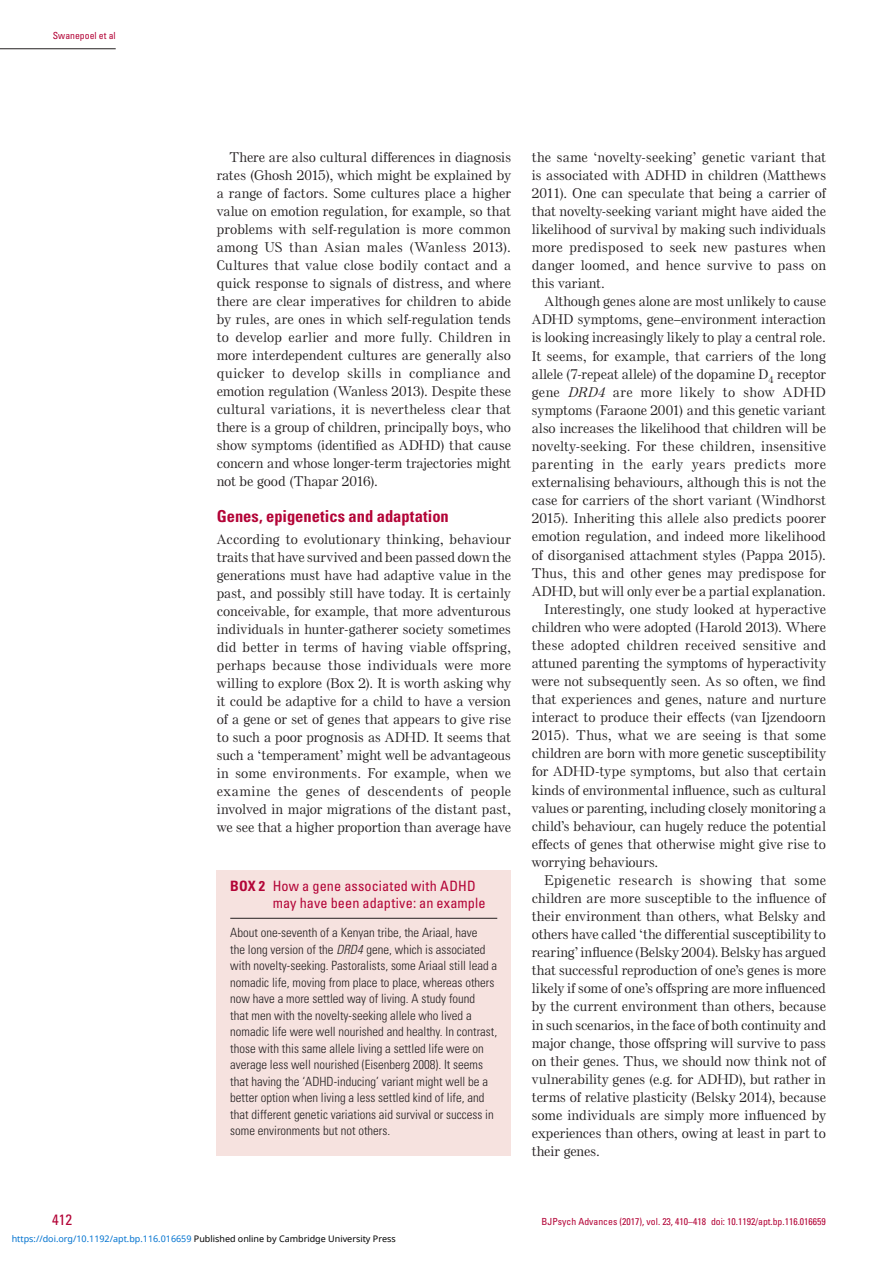
<style>
.page{position:relative;width:893px;height:1263px;background:#fff}
.page>*{position:absolute;margin:0;border:0;box-sizing:border-box;transform-origin:0 0}
.t1{font:700 condensed 16.5px "Univers LT Std";color:#b30437}
.t2{font:condensed 15px "Univers LT Std";color:#b30437}
.t3{font:condensed 14.25px/16.5px "Univers LT Std";letter-spacing:.005em;color:#b30437}
.t4{font:500 13.5px/18px "Else NPL Std";letter-spacing:.02em;color:#231f20;text-align:justify}
.t5{font:500 13.5px "Else NPL Std";letter-spacing:.045em;color:#231f20}
.t6{font:500 13.5px "Else NPL Std";letter-spacing:.04em;color:#231f20}
.t7{font:500 13.5px "Else NPL Std";letter-spacing:.055em;color:#231f20}
.t8{font:300 condensed 12.75px/16.5px "Univers LT Std";color:#231f20}
.t9{font:condensed 9.75px "Univers LT Std";color:#b30437}
.t10{font:9px "Noto Sans";color:#0172cf}
.s1{font-weight:700}
.s2{font-style:italic}
.s3{color:#000}
</style>
<div class="page">
<hr style="left:0;top:49px;width:116px;height:1px;background:#231f20">
<div style="left:217px;top:870px;width:294px;height:286px;background:#f6e2df"></div>
<hr style="left:230px;top:918px;width:267px;height:1px;background:#231f20">
<p class="t9" style="left:53px;top:30px;width:64px">Swanepoel et al</p>
<p class="t4" style="left:217px;top:148px;width:296px;text-indent:13px">There are also cultural differences in diagnosis rates (Ghosh 2015), which might be explained by a range of factors. Some cultures place a higher value on emotion regulation, for example, so that problems with self-regulation is more common among US than Asian males (Wanless 2013).<br>Cultures that value close bodily contact and a quick response to signals of distress, and where there are clear imperatives for children to abide by rules, are ones in which self-regulation tends to develop earlier and more fully. Children in more interdependent cultures are generally also quicker to develop skills in compliance and emotion regulation (Wanless 2013). Despite these cultural variations, it is nevertheless clear that there is a group of children, principally boys, who show symptoms (identified as ADHD) that cause concern and whose longer-term trajectories might not be good (Thapar 2016).</p>
<p class="t1" style="left:217px;top:506px;width:234px">Genes, epigenetics and adaptation</p>
<p class="t4" style="left:217px;top:530px;width:296px">According to evolutionary thinking, behaviour traits that have survived and been passed down the generations must have had adaptive value in the past, and possibly still have today. It is certainly conceivable, for example, that more adventurous individuals in hunter-gatherer society sometimes did better in terms of having viable offspring, perhaps because those individuals were more willing to explore (Box 2). It is worth asking why it could be adaptive for a child to have a version of a gene or set of genes that appears to give rise to such a poor prognosis as ADHD. It seems that such a ‘temperament’ might well be advantageous in some environments. For example, when we examine the genes of descendents of people involved in major migrations of the distant past, we see that a higher proportion than average have</p>
<p class="t3" style="left:273px;top:877px;width:214px;text-indent:-42px"><span class="s1">BOX 2</span> How a gene associated with ADHD may have been adaptive: an example</p>
<p class="t8" style="left:230px;top:924px;width:268px">About one-seventh of a Kenyan tribe, the Ariaal, have<br>the long version of the <span class="s2">DRD4</span> gene, which is associated with novelty-seeking. Pastoralists, some Ariaal still lead a nomadic life, moving from place to place, whereas others now have a more settled way of living. A study found<br>that men with the novelty-seeking allele who lived a nomadic life were well nourished and healthy. In contrast, those with this same allele living a settled life were on average less well nourished (Eisenberg 2008). It seems that having the ‘ADHD-inducing’ variant might well be a better option when living a less settled kind of life, and that different genetic variations aid survival or success in some environments but not others.</p>
<p class="t4" style="left:532px;top:148px;width:296px">the same ‘novelty-seeking’ genetic variant that is associated with ADHD in children (Matthews 2011). One can speculate that being a carrier of that novelty-seeking variant might have aided the likelihood of survival by making such individuals more predisposed to seek new pastures when danger loomed, and hence survive to pass on this variant.</p>
<p class="t4" style="left:545px;top:293px;width:283px">Although genes alone are most unlikely to cause</p>
<p class="t4" style="left:532px;top:311px;width:295px">ADHD symptoms, gene–environment interaction</p>
<p class="t4" style="left:532px;top:329px;width:295px">is looking increasingly likely to play a central role.</p>
<p class="t4" style="left:532px;top:347px;width:296px">It seems, for example, that carriers of the long</p>
<p class="t4" style="left:532px;top:365px;width:295px">allele (7-repeat allele) of the dopamine D<sub>4</sub> receptor</p>
<p class="t5" style="left:532px;top:384px;width:295px">gene <span class="s2">DRD4</span> are more likely to show ADHD</p>
<p class="t4" style="left:532px;top:401px;width:295px">symptoms (Faraone 2001) and this genetic variant</p>
<p class="t4" style="left:532px;top:419px;width:295px">also increases the likelihood that children will be</p>
<p class="t4" style="left:532px;top:437px;width:295px">novelty-seeking. For these children, insensitive</p>
<p class="t7" style="left:532px;top:456px;width:295px">parenting in the early years predicts more</p>
<p class="t4" style="left:532px;top:473px;width:295px">externalising behaviours, although this is not the</p>
<p class="t4" style="left:532px;top:491px;width:295px">case for carriers of the short variant (Windhorst</p>
<p class="t4" style="left:532px;top:510px;width:296px">2015). Inheriting this allele also predicts poorer</p>
<p class="t4" style="left:532px;top:528px;width:296px">emotion regulation, and indeed more likelihood</p>
<p class="t4" style="left:532px;top:546px;width:295px">of disorganised attachment styles (Pappa 2015).</p>
<p class="t4" style="left:532px;top:564px;width:296px">Thus, this and other genes may predispose for</p>
<p class="t4" style="left:532px;top:582px;width:296px">ADHD, but will only ever be a partial explanation.</p>
<p class="t4" style="left:544px;top:600px;width:283px">Interestingly, one study looked at hyperactive</p>
<p class="t4" style="left:532px;top:618px;width:295px">children who were adopted (Harold 2013). Where</p>
<p class="t6" style="left:532px;top:637px;width:296px">these adopted children received sensitive and</p>
<p class="t4" style="left:532px;top:654px;width:295px">attuned parenting the symptoms of hyperactivity</p>
<p class="t4" style="left:532px;top:672px;width:296px">were not subsequently seen. As so often, we find</p>
<p class="t4" style="left:532px;top:690px;width:295px">that experiences and genes, nature and nurture</p>
<p class="t4" style="left:532px;top:708px;width:295px">interact to produce their effects (van Ijzendoorn</p>
<p class="t4" style="left:532px;top:726px;width:295px">2015). Thus, what we are seeing is that some</p>
<p class="t4" style="left:532px;top:744px;width:295px">children are born with more genetic susceptibility</p>
<p class="t4" style="left:532px;top:763px;width:296px">for ADHD-type symptoms, but also that certain</p>
<p class="t4" style="left:532px;top:781px;width:296px">kinds of environmental influence, such as cultural</p>
<p class="t4" style="left:532px;top:799px;width:296px">values or parenting, including closely monitoring a</p>
<p class="t4" style="left:532px;top:817px;width:296px">child’s behaviour, can hugely reduce the potential</p>
<p class="t4" style="left:532px;top:835px;width:295px">effects of genes that otherwise might give rise to</p>
<p class="t4" style="left:532px;top:853px;width:128px">worrying behaviours.</p>
<p class="t5" style="left:544px;top:872px;width:283px">Epigenetic research is showing that some</p>
<p class="t4" style="left:532px;top:889px;width:295px">children are more susceptible to the influence of</p>
<p class="t4" style="left:532px;top:907px;width:295px">their environment than others, what Belsky and</p>
<p class="t4" style="left:532px;top:925px;width:295px">others have called ‘the differential susceptibility to</p>
<p class="t4" style="left:532px;top:943px;width:296px">rearing’ influence (Belsky 2004). Belsky has argued</p>
<p class="t4" style="left:532px;top:961px;width:296px">that successful reproduction of one’s genes is more</p>
<p class="t4" style="left:532px;top:979px;width:295px">likely if some of one’s offspring are more influenced</p>
<p class="t4" style="left:532px;top:998px;width:295px">by the current environment than others, because</p>
<p class="t4" style="left:532px;top:1016px;width:296px">in such scenarios, in the face of both continuity and</p>
<p class="t4" style="left:532px;top:1034px;width:295px">major change, those offspring will survive to pass</p>
<p class="t4" style="left:532px;top:1052px;width:295px">on their genes. Thus, we should now think not of</p>
<p class="t4" style="left:532px;top:1070px;width:295px">vulnerability genes (e.g. for ADHD), but rather in</p>
<p class="t4" style="left:532px;top:1088px;width:296px">terms of relative plasticity (Belsky 2014), because</p>
<p class="t4" style="left:532px;top:1106px;width:296px">some individuals are simply more influenced by</p>
<p class="t4" style="left:532px;top:1124px;width:295px">experiences than others, owing at least in part to</p>
<p class="t4" style="left:532px;top:1142px;width:69px">their genes.</p>
<p class="t2" style="left:52px;top:1210px;width:21px">412</p>
<p class="t9" style="left:542px;top:1216px;width:286px">BJPsych Advances (2017), vol. 23, 410–418 doi: 10.1192/apt.bp.116.016659</p>
<p class="t10" style="left:12px;top:1232px;width:386px">https://doi.org/10.1192/apt.bp.116.016659 <span class="s3">Published online by Cambridge University Press</span></p>
</div>
